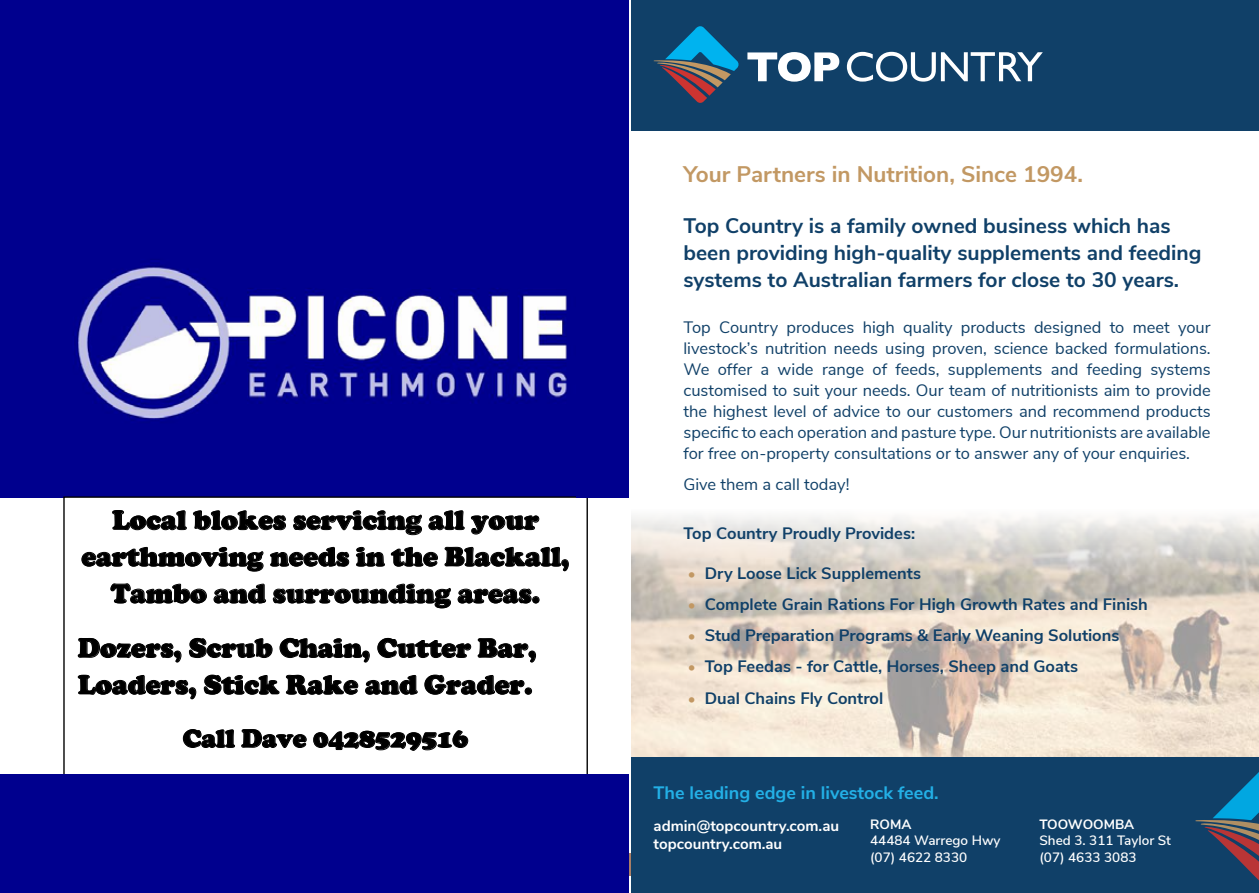
<style>
.page{position:relative;width:1259px;height:893px;background:#fff}
.page>*{position:absolute;margin:0;border:0;box-sizing:border-box;transform-origin:0 0}
.t1{font:900 27.6px/36.6px "Cooper";color:#000;text-align:center}
.t2{font:900 25.8px "Cooper";color:#000}
.t3{font:700 22.5px "Nunito Sans";color:#c29863}
.t4{font:700 21px/27px "Nunito Sans";color:#104068}
.t5{font:700 18px "Nunito Sans";color:#23b0e6}
.t6{font:16.5px/21px "Nunito Sans";color:#104068;text-align:justify}
.t7{font:700 16.5px "Nunito Sans";color:#104068}
.t8{font:700 15px/18px "Nunito Sans";color:#fff}
.t9{font:600 13.5px/16.2px "Nunito Sans";color:#fff}
.t10{font:700 13.5px "Nunito Sans";color:#fff}
.s1{font-size:15px;color:#c29863}
</style>
<div class="page">
<div style="left:0;top:0;width:629px;height:497px;background:#00008e"></div>
<img style="left:75px;top:259px;width:493px;height:162px">
<svg style="left:64px;top:496px;width:524px;height:278px"></svg>
<img style="left:631px;top:515px;width:628px;height:242px">
<div style="left:631px;top:757px;width:628px;height:136px;background:#104068"></div>
<svg style="left:1195px;top:772px;width:64px;height:109px"></svg>
<div style="left:631px;top:0;width:628px;height:130px;background:#104068"></div>
<svg style="left:747px;top:52px;width:92px;height:30px"></svg>
<svg style="left:847px;top:52px;width:195px;height:30px"></svg>
<svg style="left:653px;top:26px;width:86px;height:77px"></svg>
<div style="left:576px;top:176px;width:25px;height:321px;background:#00008e"></div>
<div style="left:0;top:774px;width:629px;height:119px;background:#00008e"></div>
<h1 class="t1" style="left:81px;top:502px;width:489px">Local blokes servicing all your earthmoving needs in the Blackall,<br>Tambo and surrounding areas.</h1>
<h1 class="t1" style="left:78px;top:630px;width:460px;text-align:left">Dozers, Scrub Chain, Cutter Bar,<br>Loaders, Stick Rake and Grader.</h1>
<h2 class="t2" style="left:183px;top:723px;width:287px">Call Dave 0428529516</h2>
<h3 class="t3" style="left:683px;top:157px;width:401px">Your Partners in Nutrition, Since 1994.</h3>
<p class="t4" style="left:683px;top:210px;width:519px">Top Country is a family owned business which has been providing high-quality supplements and feeding systems to Australian farmers for close to 30 years.</p>
<p class="t6" style="left:683px;top:316px;width:529px">Top Country produces high quality products designed to meet your livestock’s nutrition needs using proven, science backed formulations.<br>We offer a wide range of feeds, supplements and feeding systems customised to suit your needs. Our team of nutritionists aim to provide the highest level of advice to our customers and recommend products specific to each operation and pasture type. Our nutritionists are available for free on-property consultations or to answer any of your enquiries.</p>
<p class="t6" style="left:683px;top:473px;width:168px">Give them a call today!</p>
<p class="t7" style="left:683px;top:521px;width:233px">Top Country Proudly Provides:</p>
<p class="t7" style="left:688px;top:561px;width:235px"><span class="s1">•</span> Dry Loose Lick Supplements</p>
<p class="t7" style="left:688px;top:592px;width:461px"><span class="s1">•</span> Complete Grain Rations For High Growth Rates and Finish</p>
<p class="t7" style="left:688px;top:623px;width:433px"><span class="s1">•</span> Stud Preparation Programs &amp; Early Weaning Solutions</p>
<p class="t7" style="left:688px;top:654px;width:392px"><span class="s1">•</span> Top Feedas - for Cattle, Horses, Sheep and Goats</p>
<p class="t7" style="left:688px;top:686px;width:197px"><span class="s1">•</span> Dual Chains Fly Control</p>
<p class="t5" style="left:653px;top:780px;width:286px">The leading edge in livestock feed.</p>
<p class="t8" style="left:653px;top:816px;width:187px">admin@topcountry.com.au topcountry.com.au</p>
<p class="t10" style="left:870px;top:815px;width:43px">ROMA</p>
<p class="t9" style="left:870px;top:832px;width:132px">44484 Warrego Hwy (07) 4622 8330</p>
<p class="t10" style="left:1039px;top:815px;width:96px">TOOWOOMBA</p>
<p class="t9" style="left:1039px;top:832px;width:133px">Shed 3. 311 Taylor St (07) 4633 3083</p>
</div>
